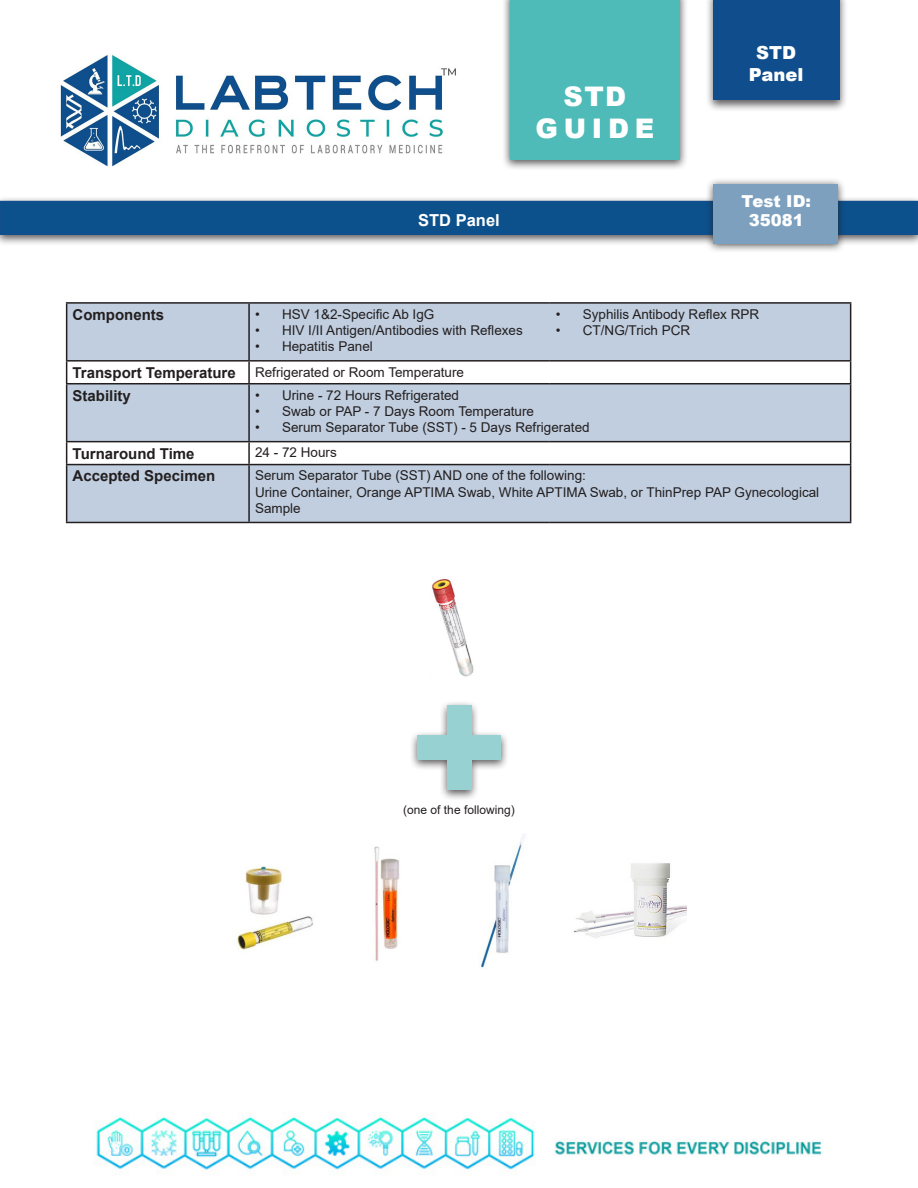
<style>
.page{position:relative;width:918px;height:1188px;background:#fff}
.page>*{position:absolute;margin:0;border:0;box-sizing:border-box;transform-origin:0 0}
.t1{font:900 27px "Arial";letter-spacing:.21em;color:#fff}
.t2{font:900 18px "Arial";color:#fff}
.t3{font:900 16.5px "Arial";color:#fff}
.t4{font:700 16.5px "Arial";color:#fff}
.t5{font:700 15px "Arial";color:#231f20}
.t6{font:13.5px/16.2px "Arial";color:#231f20}
.t7{font:12px "Arial";color:#231f20}
</style>
<div class="page">
<div style="left:705px;top:0;width:142px;height:112px;background:#231f20;opacity:.75"></div>
<div style="left:713px;top:0;width:126px;height:100px;background:#104d8c"></div>
<div style="left:502px;top:0;width:186px;height:170px;background:#231f20;opacity:.75"></div>
<div style="left:510px;top:0;width:170px;height:159px;background:#4ebbb8"></div>
<img style="left:60px;top:54px;width:396px;height:113px">
<img style="left:96px;top:1113px;width:727px;height:62px">
<div style="left:0;top:195px;width:918px;height:51px;background:#231f20;opacity:.75"></div>
<div style="left:1px;top:202px;width:916px;height:32px;background:#0c518c"></div>
<div style="left:0;top:201px;width:918px;height:34px;border:2px solid #124f8e"></div>
<div style="left:705px;top:177px;width:141px;height:76px;background:#231f20;opacity:.75"></div>
<div style="left:713px;top:184px;width:125px;height:59px;background:#7da0bf"></div>
<div style="left:67px;top:304px;width:783px;height:218px;background:#c0cedf"></div>
<svg style="left:67px;top:362px;width:783px;height:102px;fill:#c0cedf"></svg>
<hr style="left:66px;top:302px;width:183px;height:2px;background:#231f20">
<hr style="left:66px;top:304px;width:1px;height:56px;background:#231f20">
<hr style="left:249px;top:302px;width:301px;height:2px;background:#231f20">
<hr style="left:248px;top:304px;width:2px;height:56px;background:#231f20">
<hr style="left:550px;top:302px;width:301px;height:2px;background:#231f20">
<hr style="left:850px;top:304px;width:1px;height:56px;background:#231f20">
<hr style="left:66px;top:360px;width:183px;height:2px;background:#231f20">
<svg style="left:66px;top:362px;width:1px;height:21px"></svg>
<hr style="left:249px;top:360px;width:301px;height:2px;background:#231f20">
<hr style="left:248px;top:362px;width:2px;height:21px;background:#231f20">
<hr style="left:550px;top:360px;width:301px;height:2px;background:#231f20">
<svg style="left:850px;top:362px;width:1px;height:21px"></svg>
<hr style="left:66px;top:383px;width:183px;height:1px;background:#231f20">
<hr style="left:66px;top:384px;width:1px;height:57px;background:#231f20">
<hr style="left:249px;top:383px;width:301px;height:1px;background:#231f20">
<hr style="left:248px;top:384px;width:2px;height:57px;background:#231f20">
<hr style="left:550px;top:383px;width:301px;height:1px;background:#231f20">
<hr style="left:850px;top:384px;width:1px;height:57px;background:#231f20">
<hr style="left:66px;top:441px;width:183px;height:1px;background:#231f20">
<svg style="left:66px;top:442px;width:1px;height:22px"></svg>
<hr style="left:249px;top:441px;width:301px;height:1px;background:#231f20">
<hr style="left:248px;top:442px;width:2px;height:22px;background:#231f20">
<hr style="left:550px;top:441px;width:301px;height:1px;background:#231f20">
<svg style="left:850px;top:442px;width:1px;height:22px"></svg>
<hr style="left:66px;top:464px;width:183px;height:1px;background:#231f20">
<hr style="left:66px;top:465px;width:1px;height:57px;background:#231f20">
<hr style="left:249px;top:464px;width:301px;height:1px;background:#231f20">
<hr style="left:248px;top:465px;width:2px;height:57px;background:#231f20">
<hr style="left:550px;top:464px;width:301px;height:1px;background:#231f20">
<hr style="left:850px;top:465px;width:1px;height:57px;background:#231f20">
<hr style="left:66px;top:522px;width:183px;height:1px;background:#231f20">
<hr style="left:249px;top:522px;width:301px;height:1px;background:#231f20">
<hr style="left:550px;top:522px;width:301px;height:1px;background:#231f20">
<img style="left:479px;top:833px;width:46px;height:137px">
<img style="left:374px;top:846px;width:26px;height:115px">
<img style="left:573px;top:863px;width:113px;height:75px">
<img style="left:233px;top:866px;width:80px;height:85px">
<img style="left:432px;top:579px;width:42px;height:98px">
<div style="left:409px;top:700px;width:100px;height:101px;background:#231f20;opacity:.75"></div>
<div style="left:447px;top:705px;width:24px;height:85px;background:#97d1d1"></div>
<div style="left:417px;top:735px;width:84px;height:25px;background:#97d1d1"></div>
<p class="t4" style="left:418px;top:208px;width:83px">STD Panel</p>
<p class="t1" style="left:564px;top:76px;width:64px">STD</p>
<p class="t1" style="left:536px;top:109px;width:120px">GUIDE</p>
<p class="t2" style="left:756px;top:40px;width:41px">STD</p>
<p class="t2" style="left:749px;top:61px;width:56px">Panel</p>
<p class="t3" style="left:741px;top:189px;width:71px">Test ID:</p>
<p class="t3" style="left:749px;top:209px;width:57px">35081</p>
<p class="t5" style="left:73px;top:304px;width:93px">Components</p>
<p class="t6" style="left:255px;top:306px;width:181px">• HSV 1&amp;2-Specific Ab IgG</p>
<p class="t6" style="left:255px;top:322px;width:269px">• HIV I/II Antigen/Antibodies with Reflexes</p>
<p class="t6" style="left:255px;top:338px;width:119px">• Hepatitis Panel</p>
<p class="t6" style="left:556px;top:306px;width:205px">• Syphilis Antibody Reflex RPR</p>
<p class="t6" style="left:556px;top:322px;width:136px">• CT/NG/Trich PCR</p>
<p class="t5" style="left:73px;top:362px;width:165px">Transport Temperature</p>
<p class="t6" style="left:255px;top:364px;width:211px">Refrigerated or Room Temperature</p>
<p class="t5" style="left:73px;top:385px;width:60px">Stability</p>
<p class="t6" style="left:255px;top:387px;width:206px">• Urine - 72 Hours Refrigerated</p>
<p class="t6" style="left:255px;top:403px;width:281px">• Swab or PAP - 7 Days Room Temperature</p>
<p class="t6" style="left:255px;top:419px;width:336px">• Serum Separator Tube (SST) - 5 Days Refrigerated</p>
<p class="t5" style="left:73px;top:443px;width:123px">Turnaround Time</p>
<p class="t6" style="left:255px;top:445px;width:83px">24 - 72 Hours</p>
<p class="t5" style="left:73px;top:466px;width:144px">Accepted Specimen</p>
<p class="t6" style="left:255px;top:467px;width:332px">Serum Separator Tube (SST) AND one of the following:</p>
<p class="t6" style="left:255px;top:484px;width:566px">Urine Container, Orange APTIMA Swab, White APTIMA Swab, or ThinPrep PAP Gynecological<br>Sample</p>
<p class="t7" style="left:403px;top:801px;width:113px">(one of the following)</p>
</div>
